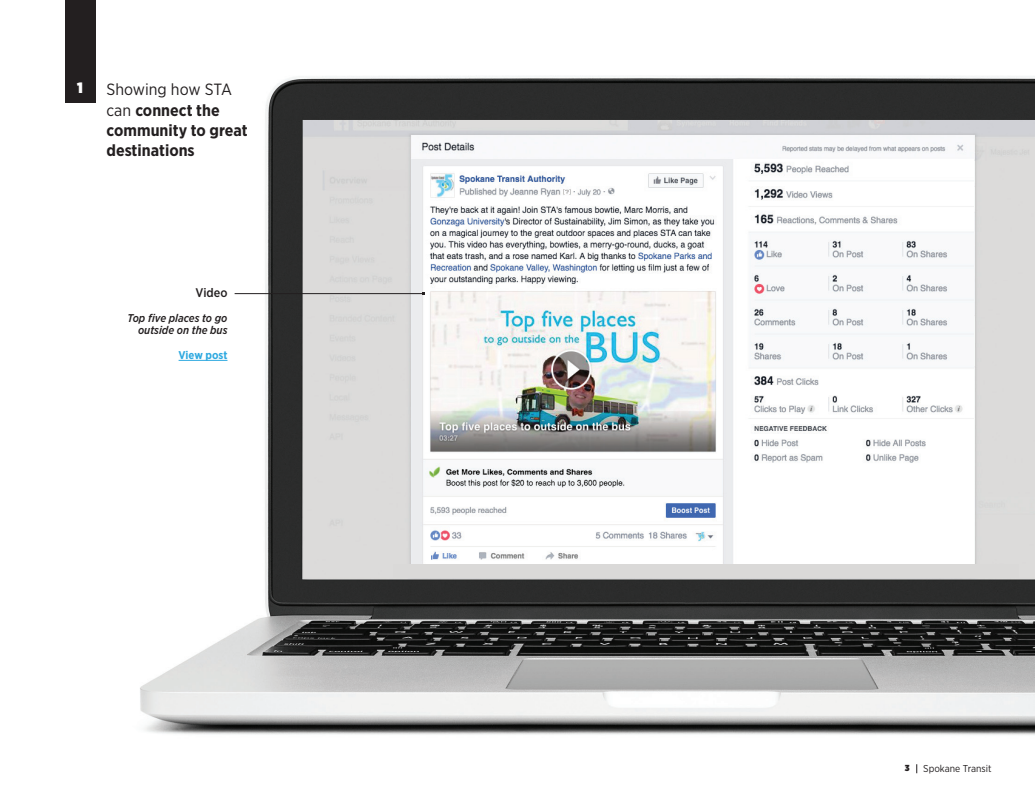
<style>
.page{position:relative;width:1035px;height:810px;background:#fff}
.page>*{position:absolute;margin:0;border:0;box-sizing:border-box;transform-origin:0 0}
.t1{font:700 16.25px/20px "Gotham Narrow";color:#231f20}
.t2{font:900 15px "Gotham Narrow";color:#fff}
.t3{font:500 12.5px "Gotham Narrow";color:#231f20}
.t4{font:italic 500 11.25px/12.5px "Gotham Narrow";color:#231f20;text-align:right}
.t5{font:700 11.25px "Gotham Narrow";letter-spacing:-.005em;color:#2ea9e0}
.t6{font:10px "Gotham Narrow";color:#231f20}
.t7{font:900 8.75px "Gotham Narrow";color:#231f20}
.s1{font-weight:400}
</style>
<div class="page">
<img style="left:65px;top:12px;width:970px;height:723px">
<hr style="left:179px;top:360px;width:49px;height:1px;background:#2ea9e0">
<img style="left:411px;top:159px;width:563px;height:405px">
<div style="left:393px;top:564px;width:625px;height:14px;background:#dad9d8"></div>
<hr style="left:235px;top:293px;width:189px;height:1px;background:#231f20">
<div style="left:65px;top:0;width:30px;height:102px;background:#231f20"></div>
<p class="t2" style="left:77px;top:77px;width:7px">1</p>
<p class="t1" style="left:106px;top:80px;width:143px"><span class="s1">Showing how STA can</span> connect the community to great destinations</p>
<p class="t3" style="left:196px;top:284px;width:33px">Video</p>
<p class="t4" style="left:128px;top:311px;width:101px">Top five places to go outside on the bus</p>
<p class="t5" style="left:179px;top:348px;width:50px">View post</p>
<p class="t7" style="left:905px;top:762px;width:6px">3</p>
<p class="t6" style="left:923px;top:763px;width:70px">Spokane Transit</p>
</div>
